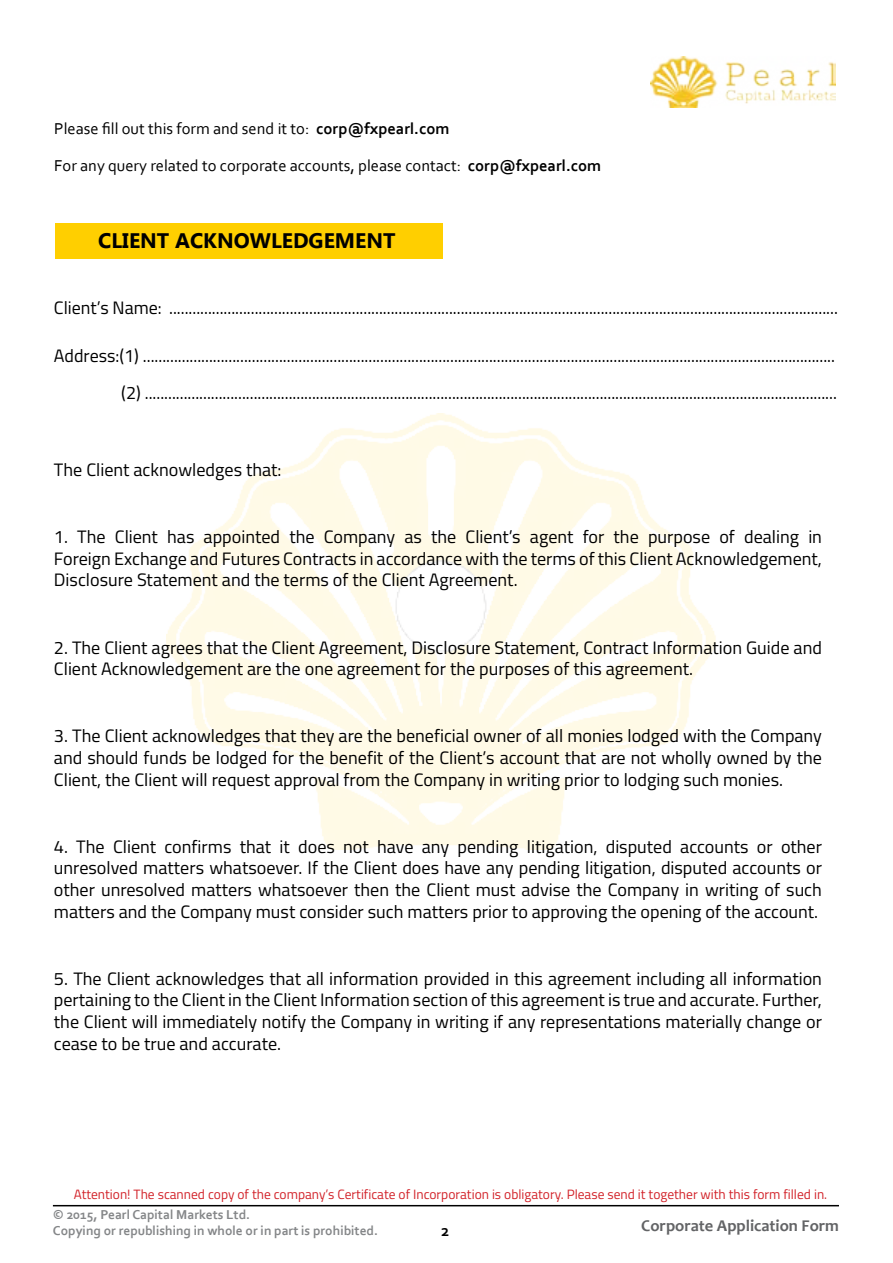
<style>
.page{position:relative;width:893px;height:1263px;background:#fff}
.page>*{position:absolute;margin:0;border:0;box-sizing:border-box;transform-origin:0 0}
.t1{font:700 21px "Microsoft Tai Le";color:#000}
.t2{font:18px/21.6px "Titillium";color:#000;text-align:justify}
.t3{font:16.5px/36px "Corbel";color:#000}
.t4{font:700 16.5px "Candara";color:#636466}
.t5{font:700 16.5px "Corbel";color:#000}
.t6{font:13.5px "Titillium";color:#d2232a}
.t7{font:700 13.5px/16.2px "Corbel";color:#848688}
.s1{font-weight:700}
</style>
<div class="page">
<img style="left:166px;top:414px;width:550px;height:435px">
<img style="left:650px;top:56px;width:186px;height:51px">
<hr style="left:53px;top:1205px;width:786px;height:1px;background:#000">
<div style="left:55px;top:223px;width:388px;height:36px;background:#ffcf00"></div>
<p class="t3" style="left:54px;top:111px;width:548px">Please fill out this form and send it to: <span class="s1">corp@fxpearl.com<br></span>For any query related to corporate accounts, please contact: <span class="s1">corp@fxpearl.com</span></p>
<p class="t1" style="left:98px;top:228px;width:299px">CLIENT ACKNOWLEDGEMENT</p>
<p class="t2" style="left:54px;top:296px;width:785px">Client’s Name: ............................................................................................................................................................................</p>
<p class="t2" style="left:54px;top:337px;width:784px;line-height:36.6px;text-align:right">Address:(1) .................................................................................................................................................................................. (2) ..................................................................................................................................................................................</p>
<p class="t2" style="left:54px;top:458px;width:229px">The Client acknowledges that:</p>
<p class="t2" style="left:54px;top:525px;width:770px">1. The Client has appointed the Company as the Client’s agent for the purpose of dealing in Foreign Exchange and Futures Contracts in accordance with the terms of this Client Acknowledgement, Disclosure Statement and the terms of the Client Agreement.</p>
<p class="t2" style="left:54px;top:636px;width:770px">2. The Client agrees that the Client Agreement, Disclosure Statement, Contract Information Guide and<br>Client Acknowledgement are the one agreement for the purposes of this agreement.</p>
<p class="t2" style="left:54px;top:724px;width:770px">3. The Client acknowledges that they are the beneficial owner of all monies lodged with the Company and should funds be lodged for the benefit of the Client’s account that are not wholly owned by the Client, the Client will request approval from the Company in writing prior to lodging such monies.</p>
<p class="t2" style="left:54px;top:835px;width:770px">4. The Client confirms that it does not have any pending litigation, disputed accounts or other unresolved matters whatsoever. If the Client does have any pending litigation, disputed accounts or other unresolved matters whatsoever then the Client must advise the Company in writing of such matters and the Company must consider such matters prior to approving the opening of the account.</p>
<p class="t2" style="left:54px;top:967px;width:770px">5. The Client acknowledges that all information provided in this agreement including all information pertaining to the Client in the Client Information section of this agreement is true and accurate. Further, the Client will immediately notify the Company in writing if any representations materially change or cease to be true and accurate.</p>
<p class="t6" style="left:74px;top:1185px;width:755px">Attention! The scanned copy of the company’s Certificate of Incorporation is obligatory. Please send it together with this form filled in.</p>
<p class="t7" style="left:53px;top:1206px;width:327px">© 2015, Pearl Capital Markets Ltd.<br>Copying or republishing in whole or in part is prohibited.</p>
<p class="t5" style="left:441px;top:1221px;width:10px">2</p>
<p class="t4" style="left:641px;top:1215px;width:199px">Corporate Application Form</p>
</div>
